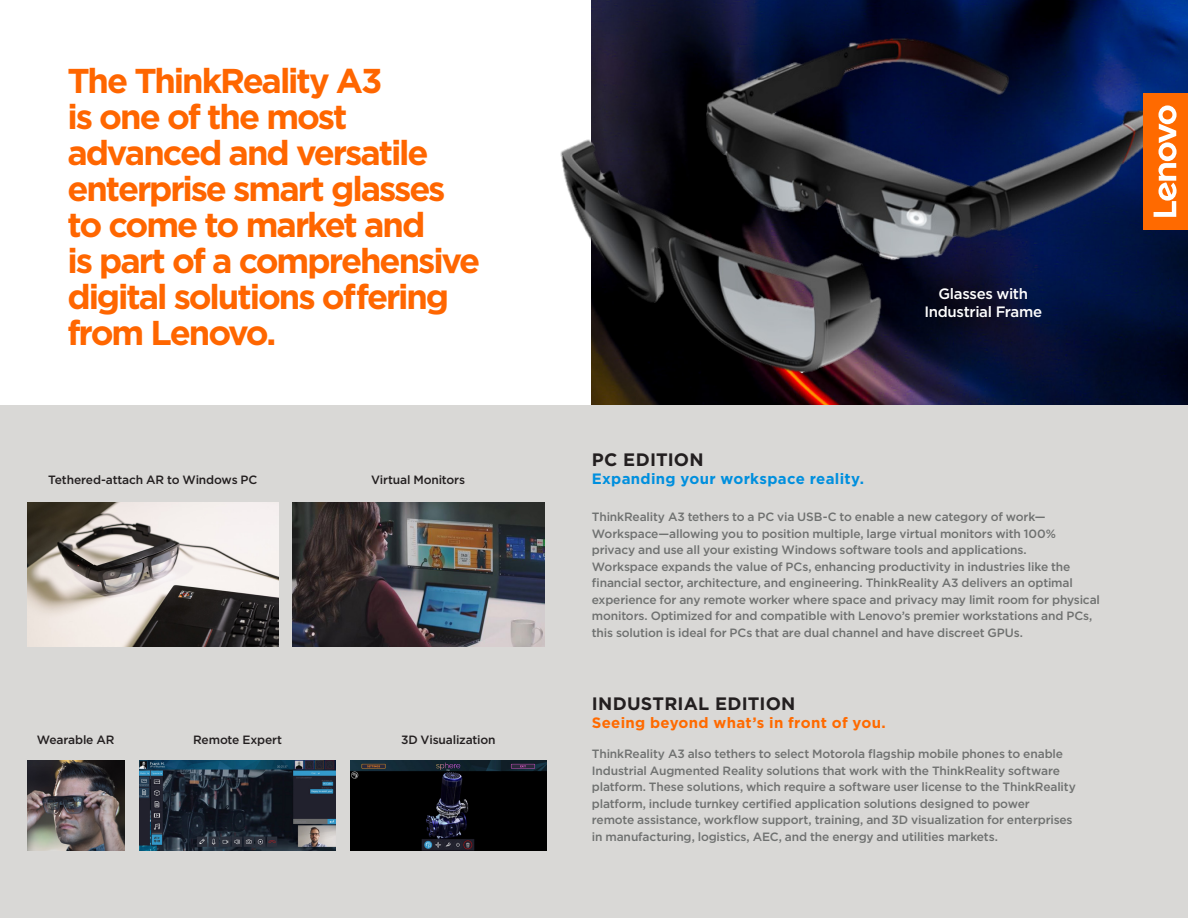
<style>
.page{position:relative;width:1188px;height:918px;background:#fff}
.page>*{position:absolute;margin:0;border:0;box-sizing:border-box;transform-origin:0 0}
.t1{font:700 34.5px/36px "Gotham";letter-spacing:-.06em;color:#f60}
.t2{font:700 18px "Gotham";letter-spacing:.015em;color:#231f20}
.t3{font:700 15px "Gotham";letter-spacing:.02em;color:#ff6a00}
.t4{font:700 15px "Gotham";letter-spacing:.02em;color:#008fde}
.t5{font:500 15px/18px "Gotham";letter-spacing:-.02em;color:#fff;text-align:center}
.t6{font:500 12px/16.5px "Gotham";letter-spacing:-.015em;color:#6f7170}
.t7{font:500 12px "Gotham";letter-spacing:-.01em;color:#231f20}
</style>
<div class="page">
<img style="left:592px;top:0;width:596px;height:405px">
<div style="left:0;top:405px;width:1188px;height:513px;background:#d9d8d6"></div>
<img style="left:27px;top:761px;width:97px;height:89px">
<img style="left:27px;top:503px;width:252px;height:143px">
<img style="left:293px;top:502px;width:251px;height:144px">
<img style="left:139px;top:761px;width:197px;height:89px">
<img style="left:351px;top:761px;width:196px;height:89px">
<img style="left:560px;top:18px;width:611px;height:365px">
<div style="left:1143px;top:93px;width:45px;height:136px;background:#ff6a00"></div>
<svg style="left:1154px;top:105px;width:23px;height:112px"></svg>
<h1 class="t1" style="left:67px;top:63px;width:414px">The ThinkReality A3<br>is one of the most advanced and versatile enterprise smart glasses to come to market and<br>is part of a comprehensive digital solutions offering from Lenovo.</h1>
<p class="t7" style="left:48px;top:472px;width:211px">Tethered-attach AR to Windows PC</p>
<p class="t7" style="left:371px;top:472px;width:96px">Virtual Monitors</p>
<p class="t7" style="left:37px;top:732px;width:79px">Wearable AR</p>
<p class="t7" style="left:193px;top:732px;width:90px">Remote Expert</p>
<p class="t7" style="left:401px;top:732px;width:96px">3D Visualization</p>
<p class="t5" style="left:924px;top:284px;width:119px">Glasses with<br>Industrial Frame</p>
<h2 class="t2" style="left:592px;top:448px;width:113px">PC EDITION</h2>
<p class="t4" style="left:592px;top:469px;width:274px">Expanding your workspace reality.</p>
<p class="t6" style="left:592px;top:508px;width:510px">ThinkReality A3 tethers to a PC via USB-C to enable a new category of work— Workspace—allowing you to position multiple, large virtual monitors with 100% privacy and use all your existing Windows software tools and applications.<br>Workspace expands the value of PCs, enhancing productivity in industries like the financial sector, architecture, and engineering. ThinkReality A3 delivers an optimal experience for any remote worker where space and privacy may limit room for physical monitors. Optimized for and compatible with Lenovo’s premier workstations and PCs, this solution is ideal for PCs that are dual channel and have discreet GPUs.</p>
<h2 class="t2" style="left:592px;top:692px;width:205px">INDUSTRIAL EDITION</h2>
<p class="t3" style="left:592px;top:713px;width:296px">Seeing beyond what’s in front of you.</p>
<p class="t6" style="left:592px;top:745px;width:486px">ThinkReality A3 also tethers to select Motorola flagship mobile phones to enable Industrial Augmented Reality solutions that work with the ThinkReality software platform. These solutions, which require a software user license to the ThinkReality platform, include turnkey certified application solutions designed to power<br>remote assistance, workflow support, training, and 3D visualization for enterprises in manufacturing, logistics, AEC, and the energy and utilities markets.</p>
</div>
